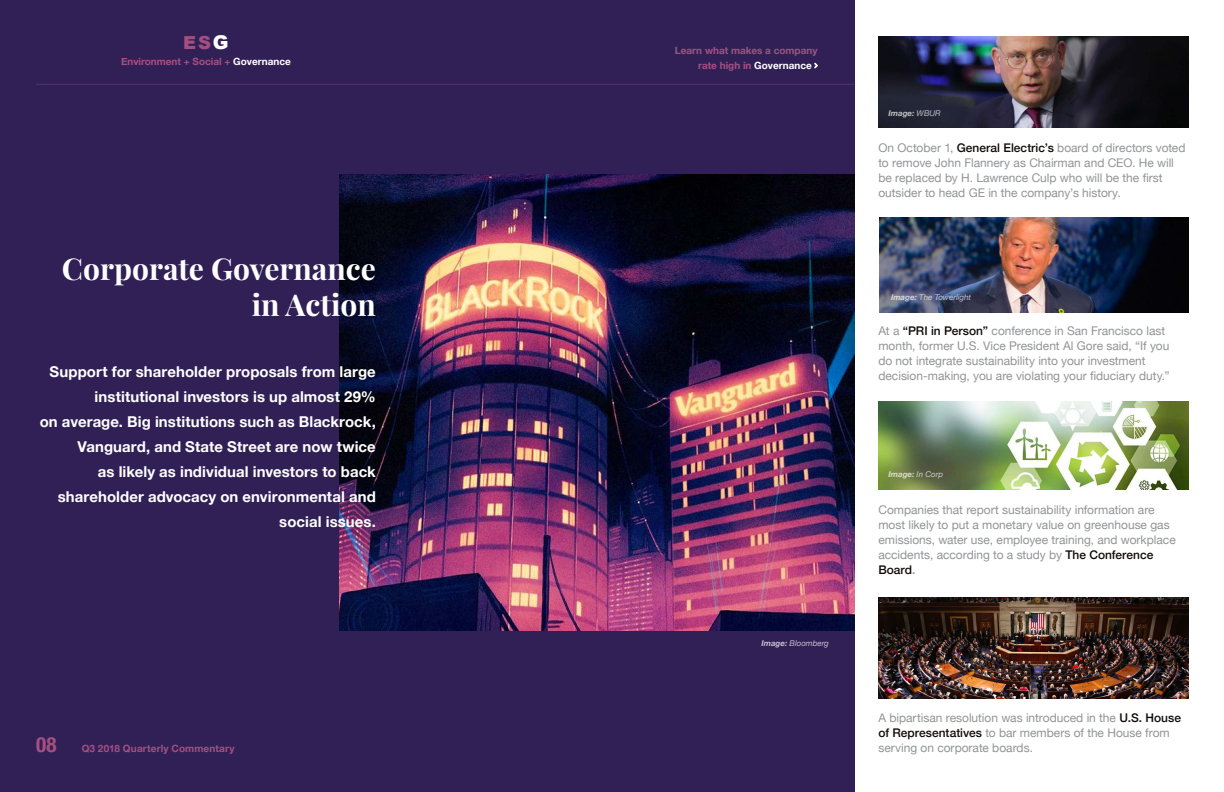
<style>
.page{position:relative;width:1224px;height:792px;background:#fff}
.page>*{position:absolute;margin:0;border:0;box-sizing:border-box;transform-origin:0 0}
.t1{font:700 30px/35.9px "Playfair Display";color:#fff;text-align:right}
.t2{font:900 17.9px "Arial";color:#a34f80}
.t3{font:700 14.9px/24.9px "Helvetica Neue";letter-spacing:.005em;color:#fff;text-align:right}
.t4{font:12px/14.9px "Helvetica Neue";color:#929395}
.t5{font:700 10px/14.9px "Helvetica Neue";color:#a65081}
.t6{font:italic 8px "Helvetica Neue";color:#fff}
.t7{font:italic 700 8px "Helvetica Neue";color:#fff}
.s1{font-size:18.9px;color:#fff}
.s2{color:#fff}
.s3{font-stretch:condensed;font-size:21px}
.s4{font-weight:700}
.s5{font-weight:400}
.s6{font-weight:500;color:#120a0a}
.s7{font-weight:500}
</style>
<div class="page">
<div style="left:0;top:0;width:854px;height:792px;background:#312056"></div>
<img style="left:340px;top:174px;width:514px;height:457px">
<img style="left:878px;top:36px;width:311px;height:92px">
<img style="left:879px;top:218px;width:310px;height:94px">
<img style="left:878px;top:402px;width:311px;height:88px">
<img style="left:878px;top:598px;width:311px;height:100px">
<svg style="left:814px;top:63px;width:4px;height:5px"></svg>
<hr style="left:36px;top:84px;width:818px;height:1px;background:#a55182">
<h2 class="t2" style="left:183px;top:29px;width:47px">ES<span class="s1">G</span></h2>
<p class="t5" style="left:121px;top:55px;width:171px">Environment + Social + <span class="s2">Governance</span></p>
<h1 class="t1" style="left:62px;top:251px;width:315px">Corporate Governance in Action</h1>
<p class="t3" style="left:40px;top:360px;width:338px">Support for shareholder proposals from large institutional investors is up almost 29%<br>on average. Big institutions such as Blackrock, Vanguard, and State Street are now twice<br>as likely as individual investors to back shareholder advocacy on environmental and social issues.</p>
<p class="t5" style="left:36px;top:741px;width:200px"><span class="s3">08</span> Q3 2018 Quarterly Commentary</p>
<p class="t5" style="left:698px;top:43px;width:121px;text-indent:-23px">Learn what makes a company rate high in <span class="s2">Governance</span></p>
<p class="t6" style="left:761px;top:637px;width:69px"><span class="s4">Image:</span> Bloomberg</p>
<p class="t7" style="left:888px;top:107px;width:54px">Image: <span class="s5">WBUR</span></p>
<p class="t4" style="left:878px;top:141px;width:309px">On October 1, <span class="s6">General Electric’s</span> board of directors voted to remove John Flannery as Chairman and CEO. He will be replaced by H. Lawrence Culp who will be the first outsider to head GE in the company’s history.</p>
<p class="t6" style="left:891px;top:292px;width:82px"><span class="s4">Image:</span> The Towerlight</p>
<p class="t4" style="left:878px;top:324px;width:293px">At a <span class="s6">“PRI in Person”</span> conference in San Francisco last month, former U.S. Vice President Al Gore said, “If you do not integrate sustainability into your investment decision-making, you are violating your fiduciary duty.”</p>
<p class="t7" style="left:888px;top:468px;width:56px">Image: <span class="s5">In Corp</span></p>
<p class="t4" style="left:878px;top:503px;width:299px">Companies that report sustainability information are most likely to put a monetary value on greenhouse gas emissions, water use, employee training, and workplace accidents, according to a study by <span class="s6">The Conference Board</span><span class="s7">.</span></p>
<p class="t4" style="left:878px;top:711px;width:304px">A bipartisan resolution was introduced in the <span class="s6">U.S. House of Representatives</span> to bar members of the House from serving on corporate boards.</p>
</div>
